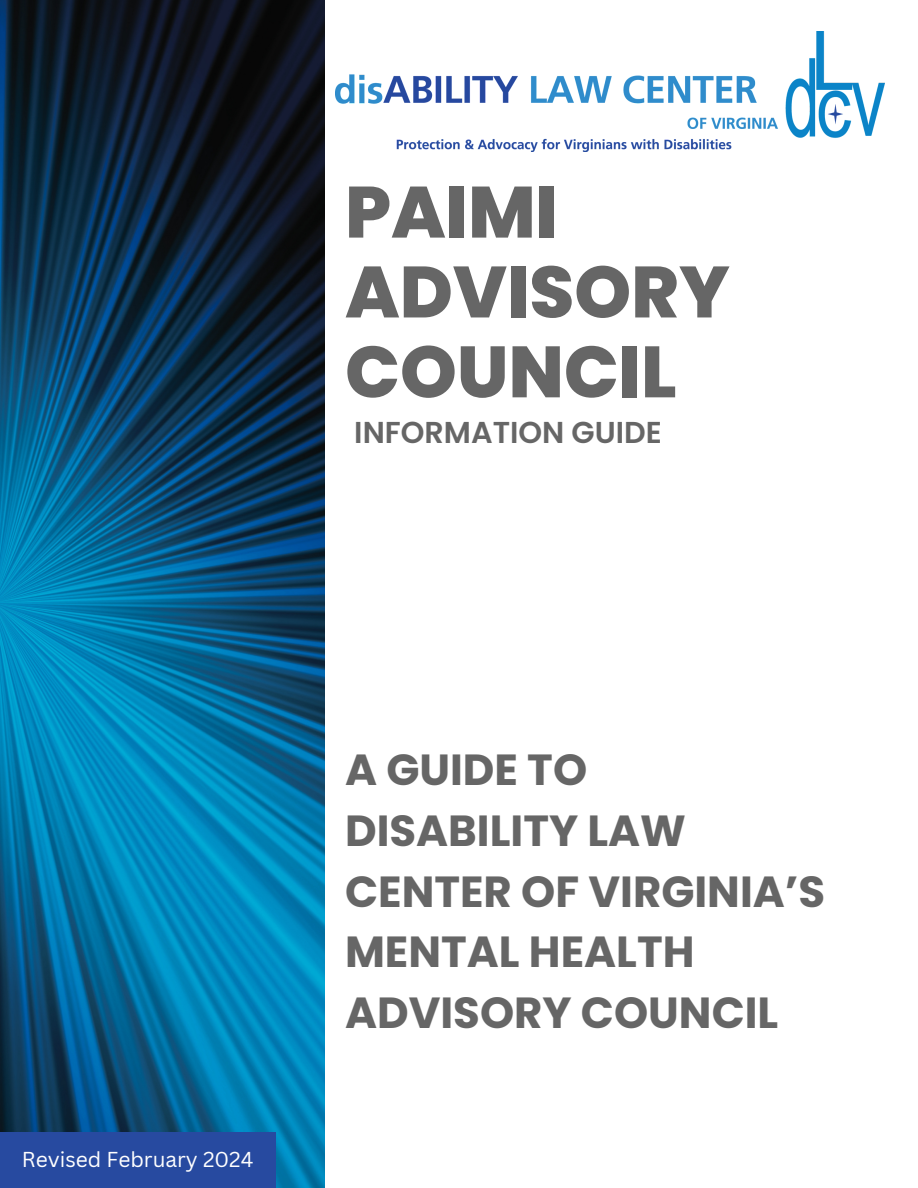
<style>
.page{position:relative;width:918px;height:1188px;background:#fff}
.page>*{position:absolute;margin:0;border:0;box-sizing:border-box;transform-origin:0 0}
.t1{font:800 72.45px/79.8px "Poppins";color:#666}
.t2{font:700 43.5px/60.8px "Poppins";color:#666}
.t3{font:600 30.15px "Poppins";color:#666}
.t4{font:21px "Canva Sans";color:#fff}
</style>
<div class="page">
<img style="left:335px;top:31px;width:549px;height:121px">
<img style="left:0;top:0;width:324px;height:1188px">
<div style="left:0;top:1133px;width:275px;height:55px;background:#274aa0"></div>
<p class="t1" style="left:345px;top:172px;width:386px">PAIMI<br>ADVISORY<br>COUNCIL</p>
<h1 class="t3" style="left:354px;top:411px;width:309px">INFORMATION GUIDE</h1>
<h2 class="t4" style="left:22px;top:1145px;width:233px">Revised February 2024</h2>
<h3 class="t2" style="left:345px;top:739px;width:482px">A GUIDE TO<br>DISABILITY LAW<br>CENTER OF VIRGINIA’S<br>MENTAL HEALTH<br>ADVISORY COUNCIL</h3>
</div>
